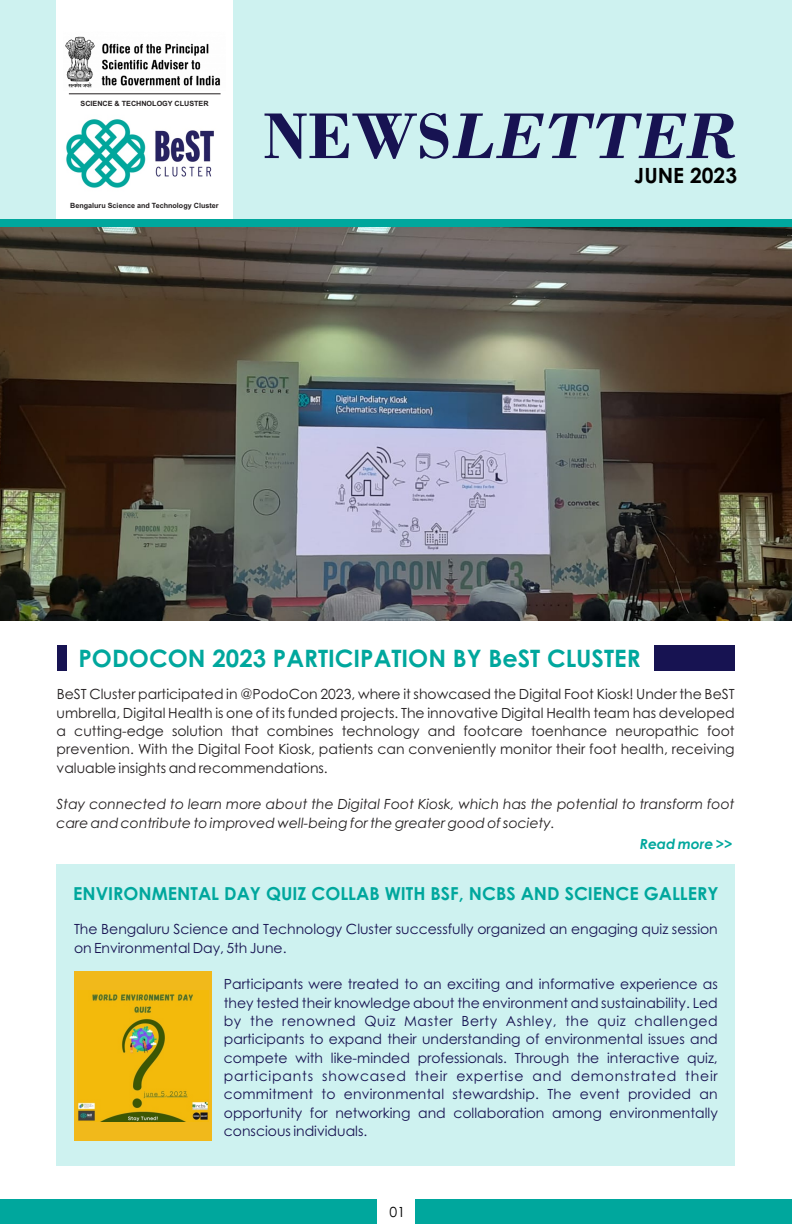
<style>
.page{position:relative;width:792px;height:1224px;background:#fff}
.page>*{position:absolute;margin:0;border:0;box-sizing:border-box;transform-origin:0 0}
.t1{font:italic 700 68px "Bodoni";color:#171352}
.t2{font:700 24px "Century Gothic";color:#00a79d}
.t3{font:700 21px "Century Gothic";color:#000}
.t4{font:700 17.9px "Century Gothic";color:#00a79d}
.t5{font:14px/18.3px "Century Gothic";color:#171352;text-align:justify}
.t6{font:14px/18.3px "Century Gothic";color:#231f20;text-align:justify}
.t7{font:italic 14px/18.3px "Century Gothic";color:#231f20}
.t8{font:italic 700 14px "Century Gothic";color:#00a79d}
.t9{font:14px "Century Gothic";color:#000}
.t10{font:700 7.2px "Arial";color:#231f20}
.s1{font-style:normal}
</style>
<div class="page">
<img style="left:0;top:227px;width:792px;height:394px">
<div style="left:57px;top:864px;width:678px;height:302px;background:#cef2f0"></div>
<div style="left:0;top:0;width:792px;height:227px;background:#cef2f0"></div>
<div style="left:57px;top:0;width:176px;height:227px;background:#fff"></div>
<img style="left:66px;top:119px;width:148px;height:69px">
<img style="left:65px;top:36px;width:156px;height:52px">
<hr style="left:69px;top:94px;width:152px;height:1px;background:#231f20">
<div style="left:0;top:219px;width:792px;height:8px;background:#00a79d"></div>
<div style="left:0;top:1200px;width:792px;height:24px;background:#00a79d"></div>
<div style="left:57px;top:645px;width:9px;height:26px;background:#171352"></div>
<div style="left:654px;top:645px;width:81px;height:26px;background:#171352"></div>
<div style="left:377px;top:1194px;width:38px;height:30px;background:#fff"></div>
<div style="left:74px;top:971px;width:138px;height:170px;background:#f1b91b"></div>
<img style="left:77px;top:990px;width:132px;height:132px">
<p class="t10" style="left:81px;top:100px;width:129px">SCIENCE &amp; TECHNOLOGY CLUSTER</p>
<p class="t10" style="left:70px;top:203px;width:150px">Bengaluru Science and Technology Cluster</p>
<h1 class="t1" style="left:264px;top:113px;width:474px"><span class="s1">NEWS</span>LETTER</h1>
<h3 class="t3" style="left:634px;top:167px;width:104px">JUNE 2023</h3>
<h2 class="t2" style="left:79px;top:649px;width:564px">PODOCON 2023 PARTICIPATION BY BeST CLUSTER</h2>
<p class="t6" style="left:57px;top:686px;width:680px">BeST Cluster participated in @PodoCon 2023, where it showcased the Digital Foot Kiosk! Under the BeST umbrella, Digital Health is one of its funded projects. The innovative Digital Health team has developed a cutting-edge solution that combines technology and footcare toenhance neuropathic foot prevention. With the Digital Foot Kiosk, patients can conveniently monitor their foot health, receiving valuable insights and recommendations.</p>
<p class="t7" style="left:57px;top:796px;width:680px">Stay connected to learn more about the Digital Foot Kiosk, which has the potential to transform foot care and contribute to improved well-being for the greater good of society.</p>
<p class="t8" style="left:640px;top:839px;width:94px">Read more &gt;&gt;</p>
<p class="t4" style="left:73px;top:887px;width:647px">ENVIRONMENTAL DAY QUIZ COLLAB WITH BSF, NCBS AND SCIENCE GALLERY</p>
<p class="t5" style="left:74px;top:921px;width:645px">The Bengaluru Science and Technology Cluster successfully organized an engaging quiz session on Environmental Day, 5th June.</p>
<p class="t5" style="left:224px;top:976px;width:496px">Participants were treated to an exciting and informative experience as they tested their knowledge about the environment and sustainability. Led by the renowned Quiz Master Berty Ashley, the quiz challenged participants to expand their understanding of environmental issues and compete with like-minded professionals. Through the interactive quiz, participants showcased their expertise and demonstrated their commitment to environmental stewardship. The event provided an opportunity for networking and collaboration among environmentally conscious individuals.</p>
<p class="t9" style="left:390px;top:1206px;width:17px">01</p>
</div>
